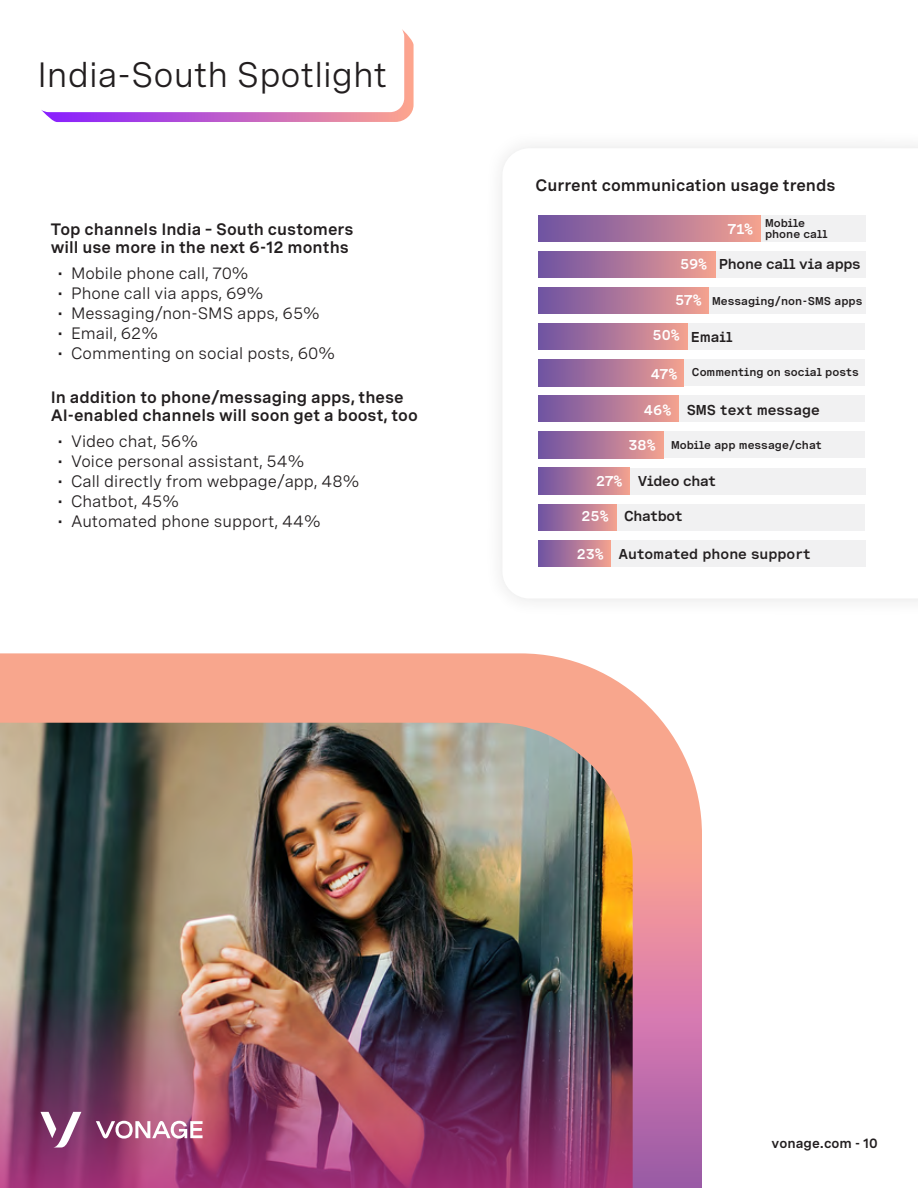
<style>
.page{position:relative;width:918px;height:1188px;background:#fff}
.page>*{position:absolute;margin:0;border:0;box-sizing:border-box;transform-origin:0 0}
.t1{font:35.1px "Spezia";color:#221e1f}
.t2{font:16.5px "Spezia";color:#221e1f}
.t3{font:600 16.5px/18px "Spezia";color:#221e1f}
.t4{font:600 14.25px "Spezia Semi Mono";color:#231f20}
.t5{font:600 14.25px "Spezia Semi Mono";letter-spacing:-.02em;color:#231f20}
.t6{font:600 14.25px "Spezia Semi Mono";color:#fff}
.t7{font:600 13.5px "Spezia";color:#221e1f}
.t8{font:600 11.4px/11.2px "Spezia Semi Mono";color:#231f20}
.s1{color:#fff}
.s2{font-size:14.25px;color:#fff}
</style>
<div class="page">
<svg style="left:502px;top:148px;width:364px;height:450px"></svg>
<svg style="left:41px;top:29px;width:373px;height:93px"></svg>
<img style="left:0;top:653px;width:702px;height:535px">
<div style="left:760px;top:215px;width:105px;height:26px;background:#f1f1f2"></div>
<div style="left:538px;top:215px;width:222px;height:26px;background:linear-gradient(to right,#6d51a3,#f19f91)"></div>
<div style="left:715px;top:251px;width:150px;height:27px;background:#f1f1f2"></div>
<div style="left:538px;top:251px;width:177px;height:27px;background:linear-gradient(to right,#6d51a3,#f29f91)"></div>
<div style="left:709px;top:287px;width:156px;height:27px;background:#f1f1f2"></div>
<div style="left:538px;top:287px;width:171px;height:27px;background:linear-gradient(to right,#6d51a3,#f2a091)"></div>
<div style="left:687px;top:324px;width:178px;height:26px;background:#f1f1f2"></div>
<div style="left:538px;top:324px;width:149px;height:26px;background:linear-gradient(to right,#6d51a3,#f19f91)"></div>
<div style="left:684px;top:360px;width:181px;height:26px;background:#f1f1f2"></div>
<div style="left:538px;top:360px;width:146px;height:26px;background:linear-gradient(to right,#6d51a3,#f19f91)"></div>
<div style="left:679px;top:396px;width:186px;height:26px;background:#f1f1f2"></div>
<div style="left:538px;top:396px;width:141px;height:26px;background:linear-gradient(to right,#6d51a3,#f2a091)"></div>
<div style="left:664px;top:432px;width:201px;height:26px;background:#f1f1f2"></div>
<div style="left:538px;top:432px;width:126px;height:26px;background:linear-gradient(to right,#6d51a3,#f19f91)"></div>
<div style="left:630px;top:468px;width:235px;height:26px;background:#f1f1f2"></div>
<div style="left:538px;top:468px;width:92px;height:26px;background:linear-gradient(to right,#6d51a3,#f09e91)"></div>
<div style="left:616px;top:504px;width:249px;height:26px;background:#f1f1f2"></div>
<div style="left:538px;top:504px;width:78px;height:26px;background:linear-gradient(to right,#6d51a3,#ee9d91)"></div>
<div style="left:610px;top:540px;width:255px;height:27px;background:#f1f1f2"></div>
<div style="left:538px;top:540px;width:72px;height:27px;background:linear-gradient(to right,#6d51a3,#ef9e91)"></div>
<h3 class="t1" style="left:37px;top:48px;width:351px">India-South Spotlight</h3>
<h5 class="t3" style="left:51px;top:219px;width:304px">Top channels India – South customers will use more in the next 6-12 months</h5>
<p class="t2" style="left:58px;top:261px;width:193px">• Mobile phone call, 70%</p>
<p class="t2" style="left:58px;top:281px;width:207px">• Phone call via apps, 69%</p>
<p class="t2" style="left:58px;top:301px;width:264px">• Messaging/non-SMS apps, 65%</p>
<p class="t2" style="left:58px;top:321px;width:102px">• Email, 62%</p>
<p class="t2" style="left:58px;top:341px;width:279px">• Commenting on social posts, 60%</p>
<h5 class="t3" style="left:51px;top:387px;width:369px">In addition to phone/messaging apps, these<br>AI-enabled channels will soon get a boost, too</h5>
<p class="t2" style="left:58px;top:429px;width:142px">• Video chat, 56%</p>
<p class="t2" style="left:58px;top:449px;width:248px">• Voice personal assistant, 54%</p>
<p class="t2" style="left:58px;top:469px;width:303px">• Call directly from webpage/app, 48%</p>
<p class="t2" style="left:58px;top:489px;width:123px">• Chatbot, 45%</p>
<p class="t2" style="left:58px;top:509px;width:265px">• Automated phone support, 44%</p>
<p class="t4" style="left:268px;top:399px;width:178px"><span class="s1">44%</span> SMS text message</p>
<p class="t5" style="left:238px;top:470px;width:122px"><span class="s1">34%</span> Video chat</p>
<p class="t3" style="left:535px;top:175px;width:302px">Current communication usage trends</p>
<p class="t6" style="left:728px;top:218px;width:27px">71%</p>
<p class="t8" style="left:765px;top:217px;width:64px">Mobile phone call</p>
<p class="t5" style="left:680px;top:253px;width:182px"><span class="s1">59%</span> Phone call via apps</p>
<p class="t8" style="left:675px;top:294px;width:189px"><span class="s2">57%</span> Messaging/non-SMS apps</p>
<p class="t4" style="left:653px;top:326px;width:82px"><span class="s1">50%</span> Email</p>
<p class="t8" style="left:651px;top:366px;width:209px"><span class="s2">47%</span> Commenting on social posts</p>
<p class="t4" style="left:644px;top:399px;width:178px"><span class="s1">46%</span> SMS text message</p>
<p class="t8" style="left:629px;top:439px;width:195px"><span class="s2">38%</span> Mobile app message/chat</p>
<p class="t5" style="left:596px;top:470px;width:121px"><span class="s1">27%</span> Video chat</p>
<p class="t5" style="left:582px;top:505px;width:103px"><span class="s1">25%</span> Chatbot</p>
<p class="t4" style="left:577px;top:543px;width:235px"><span class="s1">23%</span> Automated phone support</p>
<p class="t7" style="left:772px;top:1133px;width:108px">vonage.com - 10</p>
</div>
